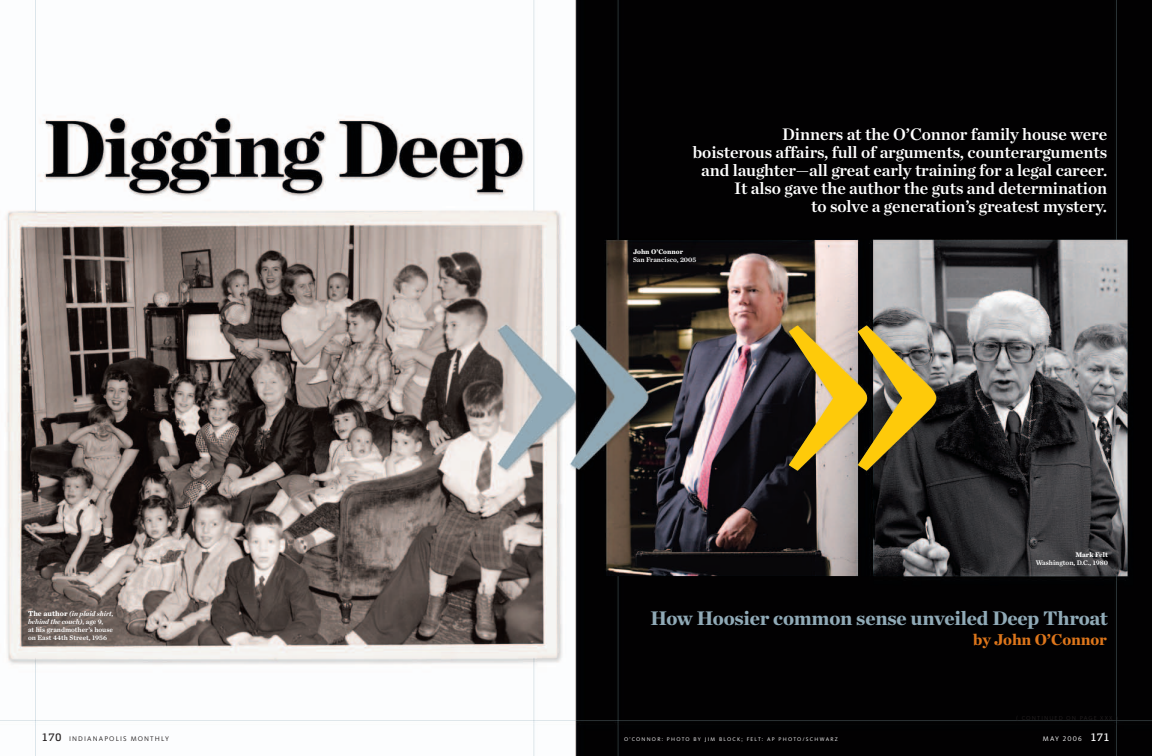
<style>
.page{position:relative;width:1152px;height:756px;background:#fff}
.page>*{position:absolute;margin:0;border:0;box-sizing:border-box;transform-origin:0 0}
.t1{font:700 20px "Chronicle Deck";letter-spacing:-.015em;color:#90aab7}
.t2{font:600 17px/18px "Chronicle Deck";letter-spacing:-.005em;color:#fff;text-align:right}
.t3{font:700 16px "Chronicle Deck";letter-spacing:-.005em;color:#de761b}
.t4{font:600 7px/8px "Chronicle Text O1";color:#fff}
.t5{font:italic 700 7px/8px "Chronicle Display";color:#fff}
.t6{font:7px "Kievit Regular SC";letter-spacing:.16em;color:#231f20}
.t7{font:700 7px "Chronicle Text O1";color:#fff}
.t8{font:7px "Kievit Regular SC";letter-spacing:.16em;color:#fff}
.t9{font:5.5px "Kievit";letter-spacing:.23em;color:#fff}
.s1{font-family:"Chronicle Text O1";font-style:normal;font-size:7.5px}
.s2{font-family:"Chronicle Text O1";font-weight:600;font-style:normal}
.s3{font-family:"Apex Serif";font-weight:500;font-size:10px}
</style>
<div class="page">
<img style="left:0;top:0;width:1152px;height:756px">
<svg style="left:789px;top:326px;width:147px;height:145px;background:#988342"></svg>
<p class="t2" style="left:693px;top:125px;width:416px">Dinners at the O’Connor family house were<br>boisterous affairs, full of arguments, counterarguments and laughter—all great early training for a legal career.<br>It also gave the author the guts and determination<br>to solve a generation’s greatest mystery.</p>
<p class="t5" style="left:28px;top:609px;width:87px"><span class="s1">The author</span> (in plaid shirt, behind the couch)<span class="s2">, age 9,</span></p>
<p class="t4" style="left:28px;top:625px;width:87px">at his grandmother’s house on East 44th Street, 1956</p>
<p class="t7" style="left:633px;top:248px;width:52px">John O’Connor</p>
<p class="t4" style="left:633px;top:256px;width:65px">San Francisco, 2005</p>
<p class="t7" style="left:1075px;top:550px;width:34px">Mark Felt</p>
<p class="t4" style="left:1036px;top:559px;width:74px">Washington, D.C., 1980</p>
<p class="t1" style="left:650px;top:606px;width:459px">How Hoosier common sense unveiled Deep Throat</p>
<p class="t3" style="left:973px;top:630px;width:135px">by John O’Connor</p>
<p class="t6" style="left:42px;top:737px;width:129px"><span class="s3">170</span> INDIANAPOLIS MONTHLY</p>
<p class="t8" style="left:1043px;top:737px;width:69px">MAY 2006 <span class="s3">171</span></p>
<p class="t9" style="left:624px;top:738px;width:215px">O’CONNOR: PHOTO BY JIM BLOCK; FELT: AP PHOTO/SCHWARZ</p>
</div>
